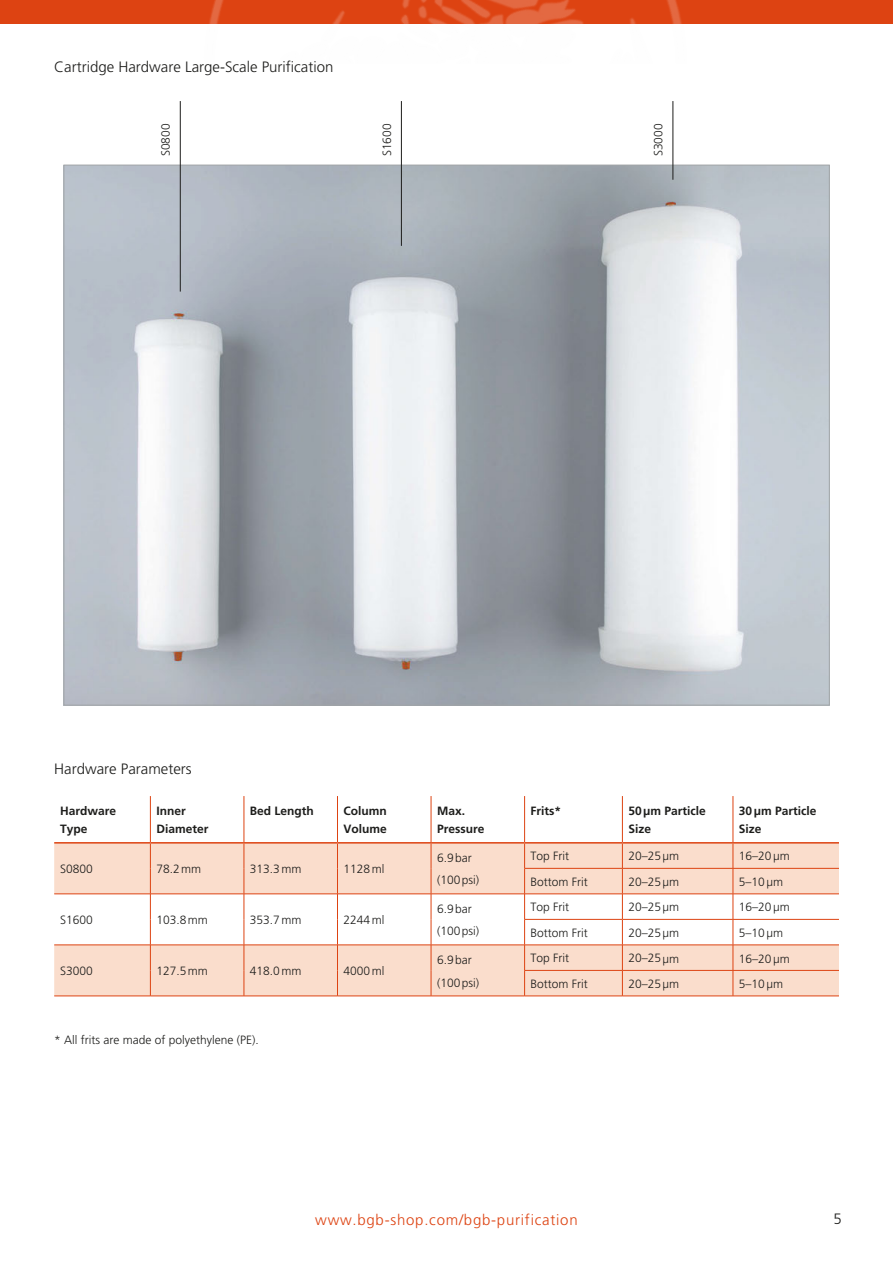
<style>
.page{position:relative;width:893px;height:1263px;background:#fff}
.page>*{position:absolute;margin:0;border:0;box-sizing:border-box;transform-origin:0 0}
.Lead_Untertitel{font:300 15px "Frutiger";color:#1d1d1b}
.t1{font:300 15px "Frutiger";letter-spacing:.05em;color:#dd4312}
.Standard_Tabelle_Tex{font:300 12px "Frutiger";color:#1d1d1b}
.Standard_Tabelle_Kop{font:700 12px/18px "Frutiger";color:#1d1d1b}
.Lead_Text{font:300 12px "Frutiger";color:#1d1d1b}
</style>
<div class="page">
<img style="left:66px;top:167px;width:761px;height:536px">
<div style="left:0;top:0;width:893px;height:24px;background:#dd4312"></div>
<img style="left:209px;top:0;width:473px;height:24px">
<svg style="left:54px;top:843px;width:785px;height:153px;fill:#faddcc"></svg>
<hr style="left:524px;top:919px;width:98px;height:1px;background:#dd4312">
<hr style="left:622px;top:919px;width:111px;height:1px;background:#dd4312">
<hr style="left:733px;top:919px;width:106px;height:1px;background:#dd4312">
<svg style="left:150px;top:843px;width:1px;height:153px"></svg>
<svg style="left:244px;top:843px;width:1px;height:153px"></svg>
<svg style="left:337px;top:843px;width:1px;height:153px"></svg>
<svg style="left:431px;top:843px;width:1px;height:153px"></svg>
<svg style="left:622px;top:843px;width:1px;height:153px"></svg>
<svg style="left:733px;top:843px;width:1px;height:153px"></svg>
<hr style="left:150px;top:796px;width:1px;height:46px;background:#dd4312">
<hr style="left:244px;top:796px;width:1px;height:46px;background:#dd4312">
<hr style="left:337px;top:796px;width:1px;height:46px;background:#dd4312">
<hr style="left:431px;top:796px;width:1px;height:46px;background:#dd4312">
<hr style="left:524px;top:796px;width:1px;height:46px;background:#dd4312">
<hr style="left:622px;top:796px;width:1px;height:46px;background:#dd4312">
<hr style="left:733px;top:796px;width:1px;height:46px;background:#dd4312">
<hr style="left:54px;top:842px;width:96px;height:1px;background:#dd4312">
<hr style="left:150px;top:842px;width:94px;height:1px;background:#dd4312">
<hr style="left:244px;top:842px;width:93px;height:1px;background:#dd4312">
<hr style="left:337px;top:842px;width:94px;height:1px;background:#dd4312">
<hr style="left:431px;top:842px;width:94px;height:1px;background:#dd4312">
<hr style="left:525px;top:842px;width:97px;height:1px;background:#dd4312">
<hr style="left:622px;top:842px;width:111px;height:1px;background:#dd4312">
<hr style="left:733px;top:842px;width:106px;height:1px;background:#dd4312">
<hr style="left:525px;top:945px;width:97px;height:1px;background:#dd4312">
<svg style="left:524px;top:843px;width:1px;height:153px"></svg>
<hr style="left:622px;top:945px;width:111px;height:1px;background:#dd4312">
<hr style="left:733px;top:945px;width:106px;height:1px;background:#dd4312">
<hr style="left:524px;top:970px;width:98px;height:1px;background:#dd4312">
<hr style="left:622px;top:970px;width:111px;height:1px;background:#dd4312">
<hr style="left:733px;top:970px;width:106px;height:1px;background:#dd4312">
<hr style="left:54px;top:893px;width:96px;height:1px;background:#dd4312">
<hr style="left:150px;top:893px;width:94px;height:1px;background:#dd4312">
<hr style="left:244px;top:893px;width:93px;height:1px;background:#dd4312">
<hr style="left:337px;top:893px;width:94px;height:1px;background:#dd4312">
<hr style="left:431px;top:893px;width:94px;height:1px;background:#dd4312">
<hr style="left:525px;top:893px;width:97px;height:1px;background:#dd4312">
<hr style="left:622px;top:893px;width:111px;height:1px;background:#dd4312">
<hr style="left:733px;top:893px;width:106px;height:1px;background:#dd4312">
<hr style="left:54px;top:996px;width:96px;height:1px;background:#dd4312">
<hr style="left:150px;top:996px;width:94px;height:1px;background:#dd4312">
<hr style="left:244px;top:996px;width:93px;height:1px;background:#dd4312">
<hr style="left:337px;top:996px;width:94px;height:1px;background:#dd4312">
<hr style="left:431px;top:996px;width:94px;height:1px;background:#dd4312">
<hr style="left:525px;top:996px;width:97px;height:1px;background:#dd4312">
<hr style="left:622px;top:996px;width:111px;height:1px;background:#dd4312">
<hr style="left:733px;top:996px;width:106px;height:1px;background:#dd4312">
<hr style="left:525px;top:868px;width:97px;height:1px;background:#dd4312">
<hr style="left:622px;top:868px;width:111px;height:1px;background:#dd4312">
<hr style="left:733px;top:868px;width:106px;height:1px;background:#dd4312">
<hr style="left:54px;top:945px;width:96px;height:1px;background:#dd4312">
<hr style="left:150px;top:945px;width:94px;height:1px;background:#dd4312">
<hr style="left:244px;top:945px;width:93px;height:1px;background:#dd4312">
<hr style="left:337px;top:945px;width:94px;height:1px;background:#dd4312">
<hr style="left:431px;top:945px;width:94px;height:1px;background:#dd4312">
<hr style="left:180px;top:101px;width:1px;height:191px;background:#1d1d1b">
<hr style="left:672px;top:101px;width:1px;height:79px;background:#1d1d1b">
<hr style="left:401px;top:101px;width:1px;height:145px;background:#1d1d1b">
<p class="Lead_Untertitel" style="left:54px;top:58px;width:281px">Cartridge Hardware Large-Scale Purification</p>
<p class="Lead_Text" style="left:159px;top:156px;width:34px;rotate:-90deg">S0800</p>
<p class="Lead_Text" style="left:380px;top:156px;width:34px;rotate:-90deg">S1600</p>
<p class="Lead_Text" style="left:652px;top:156px;width:34px;rotate:-90deg">S3000</p>
<p class="Lead_Untertitel" style="left:54px;top:760px;width:139px">Hardware Parameters</p>
<p class="Standard_Tabelle_Kop" style="left:60px;top:802px;width:58px">Hardware<br>Type</p>
<p class="Standard_Tabelle_Kop" style="left:156px;top:802px;width:31px">Inner</p>
<p class="Standard_Tabelle_Kop" style="left:156px;top:820px;width:54px">Diameter</p>
<p class="Standard_Tabelle_Kop" style="left:250px;top:802px;width:66px">Bed Length</p>
<p class="Standard_Tabelle_Kop" style="left:343px;top:802px;width:45px">Column<br>Volume</p>
<p class="Standard_Tabelle_Kop" style="left:437px;top:802px;width:30px">Max.</p>
<p class="Standard_Tabelle_Kop" style="left:437px;top:820px;width:49px">Pressure</p>
<p class="Standard_Tabelle_Tex" style="left:60px;top:862px;width:34px">S0800</p>
<p class="Standard_Tabelle_Tex" style="left:156px;top:862px;width:46px">78.2mm</p>
<p class="Standard_Tabelle_Tex" style="left:250px;top:862px;width:53px">313.3mm</p>
<p class="Standard_Tabelle_Tex" style="left:343px;top:862px;width:42px">1128ml</p>
<p class="Standard_Tabelle_Tex" style="left:60px;top:913px;width:34px">S1600</p>
<p class="Standard_Tabelle_Tex" style="left:156px;top:913px;width:53px">103.8mm</p>
<p class="Standard_Tabelle_Tex" style="left:250px;top:913px;width:53px">353.7mm</p>
<p class="Standard_Tabelle_Tex" style="left:343px;top:913px;width:42px">2244ml</p>
<p class="Standard_Tabelle_Tex" style="left:60px;top:964px;width:34px">S3000</p>
<p class="Standard_Tabelle_Tex" style="left:156px;top:964px;width:53px">127.5mm</p>
<p class="Standard_Tabelle_Tex" style="left:250px;top:964px;width:53px">418.0mm</p>
<p class="Standard_Tabelle_Tex" style="left:343px;top:964px;width:42px">4000ml</p>
<p class="Lead_Text" style="left:54px;top:1033px;width:206px">* All frits are made of polyethylene (PE).</p>
<p class="Standard_Tabelle_Tex" style="left:437px;top:851px;width:36px">6.9bar</p>
<p class="Standard_Tabelle_Tex" style="left:437px;top:873px;width:44px">(100psi)</p>
<p class="Standard_Tabelle_Tex" style="left:437px;top:902px;width:36px">6.9bar</p>
<p class="Standard_Tabelle_Tex" style="left:437px;top:924px;width:44px">(100psi)</p>
<p class="Standard_Tabelle_Tex" style="left:437px;top:953px;width:36px">6.9bar</p>
<p class="Standard_Tabelle_Tex" style="left:437px;top:975px;width:44px">(100psi)</p>
<p class="Standard_Tabelle_Kop" style="left:531px;top:802px;width:32px">Frits*</p>
<p class="Standard_Tabelle_Kop" style="left:628px;top:802px;width:79px">50µm Particle<br>Size</p>
<p class="Standard_Tabelle_Kop" style="left:739px;top:802px;width:79px">30µm Particle<br>Size</p>
<p class="Standard_Tabelle_Tex" style="left:531px;top:849px;width:40px">Top Frit</p>
<p class="Standard_Tabelle_Tex" style="left:628px;top:849px;width:52px">20–25µm</p>
<p class="Standard_Tabelle_Tex" style="left:739px;top:849px;width:52px">16–20µm</p>
<p class="Standard_Tabelle_Tex" style="left:531px;top:875px;width:59px">Bottom Frit</p>
<p class="Standard_Tabelle_Tex" style="left:628px;top:875px;width:52px">20–25µm</p>
<p class="Standard_Tabelle_Tex" style="left:739px;top:875px;width:46px">5–10µm</p>
<p class="Standard_Tabelle_Tex" style="left:531px;top:900px;width:40px">Top Frit</p>
<p class="Standard_Tabelle_Tex" style="left:628px;top:900px;width:52px">20–25µm</p>
<p class="Standard_Tabelle_Tex" style="left:739px;top:900px;width:52px">16–20µm</p>
<p class="Standard_Tabelle_Tex" style="left:531px;top:926px;width:59px">Bottom Frit</p>
<p class="Standard_Tabelle_Tex" style="left:628px;top:926px;width:52px">20–25µm</p>
<p class="Standard_Tabelle_Tex" style="left:739px;top:926px;width:46px">5–10µm</p>
<p class="Standard_Tabelle_Tex" style="left:531px;top:951px;width:40px">Top Frit</p>
<p class="Standard_Tabelle_Tex" style="left:628px;top:951px;width:52px">20–25µm</p>
<p class="Standard_Tabelle_Tex" style="left:739px;top:951px;width:52px">16–20µm</p>
<p class="Standard_Tabelle_Tex" style="left:531px;top:977px;width:59px">Bottom Frit</p>
<p class="Standard_Tabelle_Tex" style="left:628px;top:977px;width:52px">20–25µm</p>
<p class="Standard_Tabelle_Tex" style="left:739px;top:977px;width:46px">5–10µm</p>
<p class="t1" style="left:315px;top:1211px;width:264px">www.bgb-shop.com/bgb-purification</p>
<p class="Lead_Untertitel" style="left:834px;top:1210px;width:10px">5</p>
</div>
